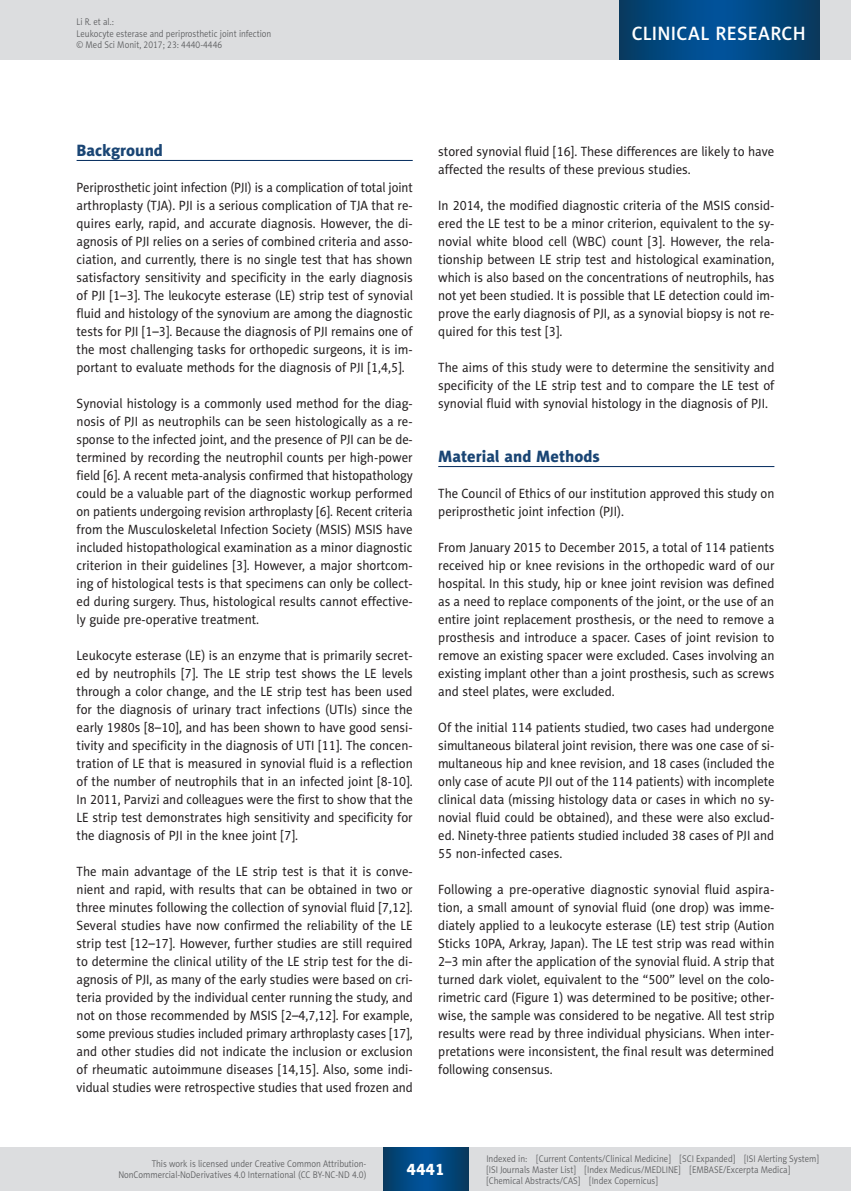
<style>
.page{position:relative;width:851px;height:1191px;background:#fff}
.page>*{position:absolute;margin:0;border:0;box-sizing:border-box;transform-origin:0 0}
.t1{font:19.5px "Naomi Sans EFN Medium";letter-spacing:.015em;color:#fff}
.MSM_Headline_1{font:16.5px "Naomi Sans EFN Heavy";color:#1a4574}
.t2{font:16.5px "Naomi Sans EFN Heavy";color:#fff}
.MSM_Body{font:13.5px/18px "Naomi Sans EFN";color:#231f20;text-align:justify;scale:.95 1}
.MSM_Body-2{font:13.5px/18px "Naomi Sans EFN";color:#231f20;text-align:justify;scale:.93 1}
.MSM_Body-3{font:13.5px/18px "Naomi Sans EFN";color:#231f20;text-align:justify;scale:.96 1}
.MSM_Body-4{font:13.5px/18px "Naomi Sans EFN";color:#231f20;scale:.94 1}
.MSM_pagina_zywa{font:9.75px/11.2px "Naomi Sans EFN Light";color:#57585a;scale:.9 1}
.MSM_pagina_sygnatura{font:9.75px "Naomi Sans EFN Light";color:#57585a;scale:.9 1}
</style>
<div class="page">
<hr style="left:77px;top:160px;width:335px;height:1px;background:#00295c">
<hr style="left:438px;top:466px;width:336px;height:1px;background:#00295c">
<div style="left:0;top:1148px;width:850px;height:43px;background:#dcdddf"></div>
<svg style="left:383px;top:1147px;width:85px;height:43px;background:#02477e"></svg>
<div style="left:0;top:0;width:850px;height:60px;background:#dcdddf"></div>
<svg style="left:619px;top:0;width:200px;height:60px;background:#02477e"></svg>
<p class="MSM_pagina_zywa" style="left:77px;top:16px;width:218px">Li R. et al.:<br>Leukocyte esterase and periprosthetic joint infection</p>
<p class="MSM_pagina_sygnatura" style="left:77px;top:39px;width:163px">© Med Sci Monit, 2017; 23: 4440-4446</p>
<h1 class="t1" style="left:631px;top:22px;width:175px">CLINICAL RESEARCH</h1>
<p class="MSM_Headline_1" style="left:77px;top:140px;width:88px">Background</p>
<p class="MSM_Body-2" style="left:77px;top:178px;width:363px">Periprosthetic joint infection (PJI) is a complication of total joint arthroplasty (TJA). PJI is a serious complication of TJA that re&shy;quires early, rapid, and accurate diagnosis. However, the di&shy;agnosis of PJI relies on a series of combined criteria and asso&shy;ciation, and currently, there is no single test that has shown satisfactory sensitivity and specificity in the early diagnosis of PJI [1–3]. The leukocyte esterase (LE) strip test of synovial fluid and histology of the synovium are among the diagnostic tests for PJI [1–3]. Because the diagnosis of PJI remains one of the most challenging tasks for orthopedic surgeons, it is im&shy;portant to evaluate methods for the diagnosis of PJI [1,4,5].</p>
<p class="MSM_Body" style="left:77px;top:394px;width:355px">Synovial histology is a commonly used method for the diag&shy;nosis of PJI as neutrophils can be seen histologically as a re&shy;sponse to the infected joint, and the presence of PJI can be de&shy;termined by recording the neutrophil counts per high-power field [6]. A recent meta-analysis confirmed that histopathology could be a valuable part of the diagnostic workup performed on patients undergoing revision arthroplasty [6]. Recent criteria from the Musculoskeletal Infection Society (MSIS) MSIS have included histopathological examination as a minor diagnostic criterion in their guidelines [3]. However, a major shortcom&shy;ing of histological tests is that specimens can only be collect&shy;ed during surgery. Thus, histological results cannot effective&shy;ly guide pre-operative treatment.</p>
<p class="MSM_Body" style="left:77px;top:646px;width:355px">Leukocyte esterase (LE) is an enzyme that is primarily secret&shy;ed by neutrophils [7]. The LE strip test shows the LE levels through a color change, and the LE strip test has been used for the diagnosis of urinary tract infections (UTIs) since the early 1980s [8–10], and has been shown to have good sensi&shy;tivity and specificity in the diagnosis of UTI [11]. The concen&shy;tration of LE that is measured in synovial fluid is a reflection of the number of neutrophils that in an infected joint [8-10].<br>In 2011, Parvizi and colleagues were the first to show that the LE strip test demonstrates high sensitivity and specificity for the diagnosis of PJI in the knee joint [7].</p>
<p class="MSM_Body" style="left:77px;top:862px;width:355px">The main advantage of the LE strip test is that it is conve&shy;nient and rapid, with results that can be obtained in two or three minutes following the collection of synovial fluid [7,12].<br>Several studies have now confirmed the reliability of the LE strip test [12–17]. However, further studies are still required to determine the clinical utility of the LE strip test for the di&shy;agnosis of PJI, as many of the early studies were based on cri&shy;teria provided by the individual center running the study, and not on those recommended by MSIS [2–4,7,12]. For example, some previous studies included primary arthroplasty cases [17], and other studies did not indicate the inclusion or exclusion of rheumatic autoimmune diseases [14,15]. Also, some indi&shy;vidual studies were retrospective studies that used frozen and</p>
<p class="MSM_Body" style="left:438px;top:142px;width:355px">stored synovial fluid [16]. These differences are likely to have affected the results of these previous studies.</p>
<p class="MSM_Body" style="left:438px;top:196px;width:355px">In 2014, the modified diagnostic criteria of the MSIS consid&shy;ered the LE test to be a minor criterion, equivalent to the sy&shy;novial white blood cell (WBC) count [3]. However, the rela&shy;tionship between LE strip test and histological examination, which is also based on the concentrations of neutrophils, has not yet been studied. It is possible that LE detection could im&shy;prove the early diagnosis of PJI, as a synovial biopsy is not re&shy;quired for this test [3].</p>
<p class="MSM_Body" style="left:438px;top:358px;width:355px">The aims of this study were to determine the sensitivity and specificity of the LE strip test and to compare the LE test of synovial fluid with synovial histology in the diagnosis of PJI.</p>
<p class="MSM_Headline_1" style="left:438px;top:446px;width:163px">Material and Methods</p>
<p class="MSM_Body-4" style="left:438px;top:484px;width:359px">The Council of Ethics of our institution approved this study on periprosthetic joint infection (PJI).</p>
<p class="MSM_Body" style="left:438px;top:538px;width:355px">From January 2015 to December 2015, a total of 114 patients received hip or knee revisions in the orthopedic ward of our hospital. In this study, hip or knee joint revision was defined as a need to replace components of the joint, or the use of an entire joint replacement prosthesis, or the need to remove a prosthesis and introduce a spacer. Cases of joint revision to remove an existing spacer were excluded. Cases involving an existing implant other than a joint prosthesis, such as screws and steel plates, were excluded.</p>
<p class="MSM_Body" style="left:438px;top:718px;width:355px">Of the initial 114 patients studied, two cases had undergone simultaneous bilateral joint revision, there was one case of si&shy;multaneous hip and knee revision, and 18 cases (included the only case of acute PJI out of the 114 patients) with incomplete clinical data (missing histology data or cases in which no sy&shy;novial fluid could be obtained), and these were also exclud&shy;ed. Ninety-three patients studied included 38 cases of PJI and 55 non-infected cases.</p>
<p class="MSM_Body-3" style="left:438px;top:880px;width:352px">Following a pre-operative diagnostic synovial fluid aspira&shy;tion, a small amount of synovial fluid (one drop) was imme&shy;diately applied to a leukocyte esterase (LE) test strip (Aution Sticks 10PA, Arkray, Japan). The LE test strip was read within 2–3 min after the application of the synovial fluid. A strip that turned dark violet, equivalent to the “500” level on the colo&shy;rimetric card (Figure 1) was determined to be positive; other&shy;wise, the sample was considered to be negative. All test strip results were read by three individual physicians. When inter&shy;pretations were inconsistent, the final result was determined following consensus.</p>
<p class="MSM_pagina_zywa" style="left:118px;top:1158px;width:277px;text-align:right">This work is licensed under Creative Common Attribution-<br>NonCommercial-NoDerivatives 4.0 International (CC BY-NC-ND 4.0)</p>
<p class="t2" style="left:406px;top:1159px;width:40px">4441</p>
<p class="MSM_pagina_zywa" style="left:486px;top:1152px;width:371px">Indexed in: [Current Contents/Clinical Medicine] [SCI Expanded] [ISI Alerting System] [ISI Journals Master List] [Index Medicus/MEDLINE] [EMBASE/Excerpta Medica] [Chemical Abstracts/CAS] [Index Copernicus]</p>
</div>
